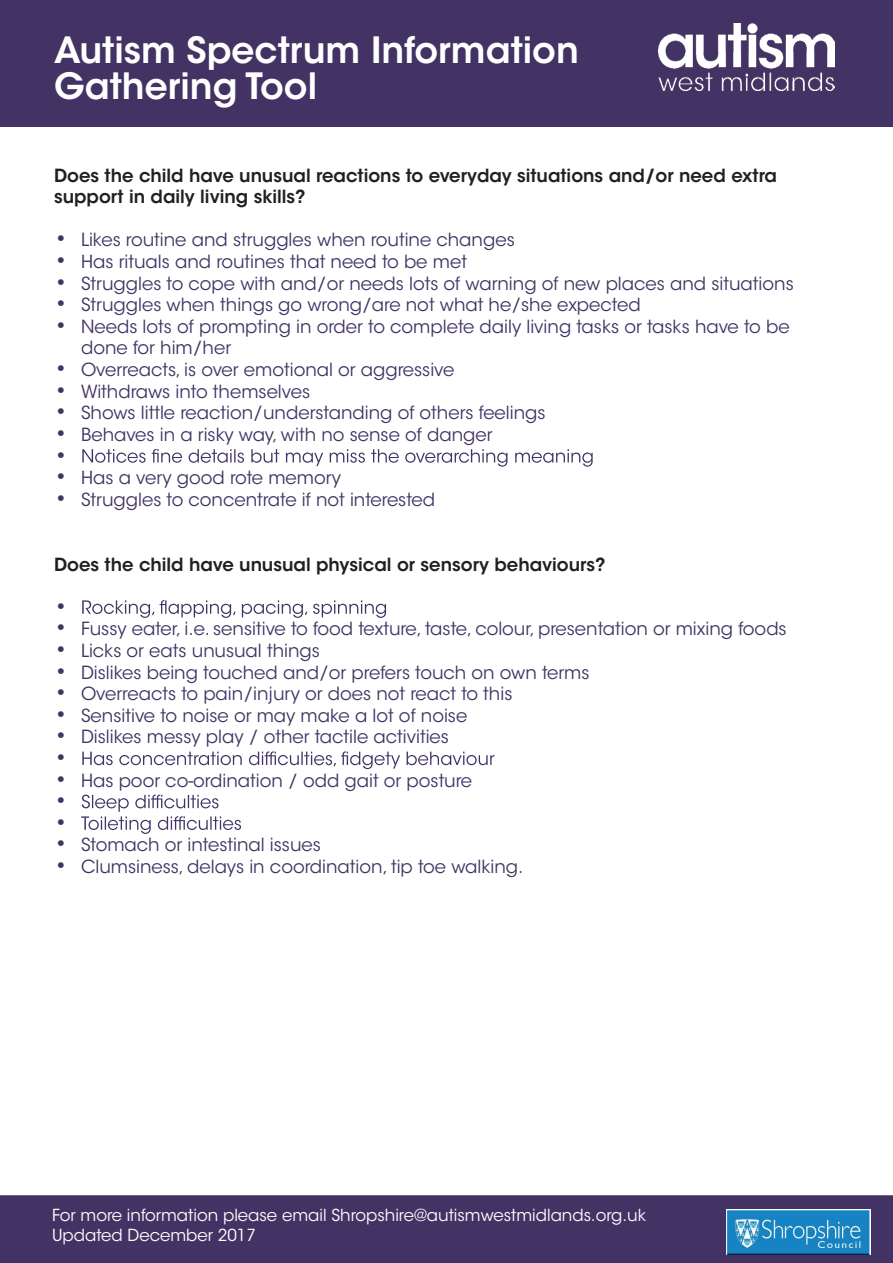
<style>
.page{position:relative;width:893px;height:1263px;background:#fff}
.page>*{position:absolute;margin:0;border:0;box-sizing:border-box;transform-origin:0 0}
.t1{font:600 36px/36px "ITC Avant Garde Std";color:#fff}
.t2{font:600 21px/21.6px "ITC Avant Garde Std";color:#423364}
.t3{font:18px/21.6px "ITC Avant Garde Std";color:#423364}
.t4{font:600 18px/21.6px "ITC Avant Garde Std";color:#231f20}
.t5{font:16.5px/19.8px "ITC Avant Garde Std";color:#fff}
.t6{font:13.5px "ITC Avant Garde Std";color:#fff}
.s1{font-weight:600;font-size:21px}
</style>
<div class="page">
<div style="left:0;top:0;width:893px;height:127px;background:#423364"></div>
<img style="left:658px;top:23px;width:177px;height:67px">
<div style="left:0;top:1195px;width:893px;height:68px;background:#423364"></div>
<img style="left:727px;top:1210px;width:143px;height:44px">
<svg style="left:82px;top:449px;width:511px;height:18px"></svg>
<svg style="left:82px;top:600px;width:304px;height:18px"></svg>
<svg style="left:82px;top:751px;width:413px;height:18px"></svg>
<svg style="left:81px;top:794px;width:160px;height:40px"></svg>
<h1 class="t1" style="left:54px;top:32px;width:526px">Autism Spectrum Information<br>Gathering Tool</h1>
<p class="t4" style="left:54px;top:164px;width:725px">Does the child have unusual reactions to everyday situations and/or need extra support in daily living skills?</p>
<p class="t3" style="left:54px;top:229px;width:462px"><span class="s1">•</span> Likes routine and struggles when routine changes</p>
<p class="t3" style="left:54px;top:251px;width:414px"><span class="s1">•</span> Has rituals and routines that need to be met</p>
<p class="t3" style="left:54px;top:273px;width:741px"><span class="s1">•</span> Struggles to cope with and/or needs lots of warning of new places and situations</p>
<p class="t3" style="left:54px;top:294px;width:588px"><span class="s1">•</span> Struggles when things go wrong/are not what he/she expected</p>
<p class="t3" style="left:81px;top:316px;width:710px;text-indent:-27px"><span class="s1">•</span> Needs lots of prompting in order to complete daily living tasks or tasks have to be done for him/her</p>
<p class="t3" style="left:54px;top:359px;width:402px"><span class="s1">•</span> Overreacts, is over emotional or aggressive</p>
<p class="t3" style="left:54px;top:381px;width:258px"><span class="s1">•</span> Withdraws into themselves</p>
<p class="t3" style="left:54px;top:402px;width:493px"><span class="s1">•</span> Shows little reaction/understanding of others feelings</p>
<p class="t3" style="left:54px;top:424px;width:440px"><span class="s1">•</span> Behaves in a risky way, with no sense of danger</p>
<p class="t2" style="left:54px;top:444px;width:15px">•</p>
<p class="t3" style="left:54px;top:467px;width:289px"><span class="s1">•</span> Has a very good rote memory</p>
<p class="t3" style="left:54px;top:489px;width:383px"><span class="s1">•</span> Struggles to concentrate if not interested</p>
<p class="t4" style="left:54px;top:553px;width:553px">Does the child have unusual physical or sensory behaviours?</p>
<p class="t2" style="left:54px;top:595px;width:15px">•</p>
<p class="t3" style="left:54px;top:618px;width:734px"><span class="s1">•</span> Fussy eater, i.e. sensitive to food texture, taste, colour, presentation or mixing foods</p>
<p class="t3" style="left:54px;top:640px;width:267px"><span class="s1">•</span> Licks or eats unusual things</p>
<p class="t3" style="left:54px;top:661px;width:537px"><span class="s1">•</span> Dislikes being touched and/or prefers touch on own terms</p>
<p class="t3" style="left:54px;top:683px;width:460px"><span class="s1">•</span> Overreacts to pain/injury or does not react to this</p>
<p class="t3" style="left:54px;top:705px;width:415px"><span class="s1">•</span> Sensitive to noise or may make a lot of noise</p>
<p class="t3" style="left:54px;top:726px;width:396px"><span class="s1">•</span> Dislikes messy play / other tactile activities</p>
<p class="t2" style="left:54px;top:746px;width:15px">•</p>
<p class="t3" style="left:54px;top:769px;width:420px"><span class="s1">•</span> Has poor co-ordination / odd gait or posture</p>
<p class="t2" style="left:54px;top:790px;width:15px">• •</p>
<p class="t3" style="left:54px;top:834px;width:268px"><span class="s1">•</span> Stomach or intestinal issues</p>
<p class="t3" style="left:54px;top:856px;width:471px"><span class="s1">•</span> Clumsiness, delays in coordination, tip toe walking.</p>
<p class="t5" style="left:52px;top:1205px;width:596px">For more information please email Shropshire@autismwestmidlands.org.uk<br>Updated December 2017</p>
<p class="t6" style="left:176px;top:1213px;width:554px">Autism West Midlands, Regent Court, George Road, Edgbaston, Birmingham B15 1NU</p>
</div>
